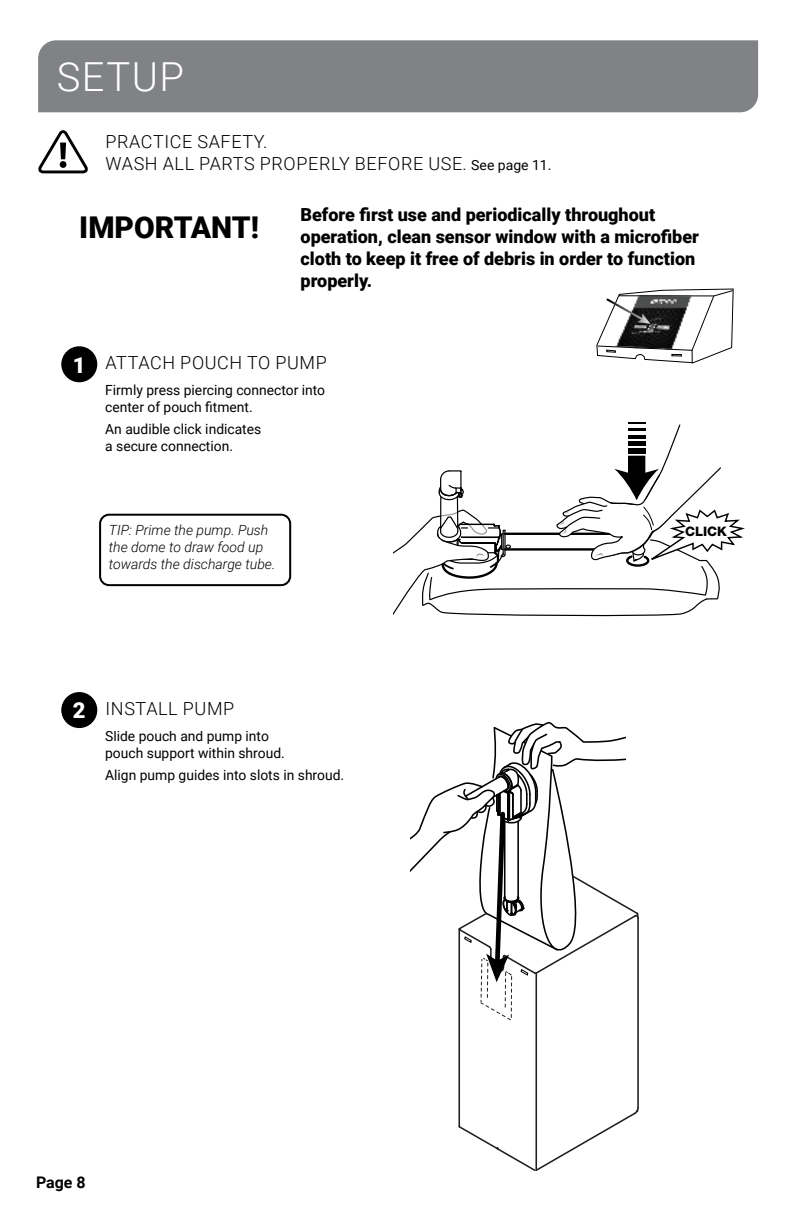
<style>
.page{position:relative;width:792px;height:1224px;background:#fff}
.page>*{position:absolute;margin:0;border:0;box-sizing:border-box;transform-origin:0 0}
.t1{font:300 40px "Roboto";letter-spacing:.035em;color:#fff}
.t2{font:900 30px "Roboto";color:#000}
.t3{font:900 18px/22px "Roboto";color:#000}
.t4{font:300 18px/22px "Roboto";letter-spacing:.035em;color:#000}
.t5{font:700 16px "Roboto";color:#000}
.t6{font:14px/17px "Roboto";color:#000}
.t7{font:italic 300 14px/17px "Roboto";color:#000}
.t8{font:800 13.2px "Helvetica Neue";color:#000}
.s1{font-weight:400;font-size:14px}
.s2{font-weight:900;font-size:22px;color:#fff}
</style>
<div class="page">
<div style="left:38px;top:40px;width:720px;height:72px;background:#808285"></div>
<svg style="left:38px;top:130px;width:50px;height:43px"></svg>
<div style="left:61px;top:346px;width:36px;height:36px;background:#000;border-radius:50%"></div>
<svg style="left:393px;top:422px;width:352px;height:195px"></svg>
<hr style="left:535px;top:973px;width:2px;height:197px;background:#231f20">
<hr style="left:458px;top:929px;width:2px;height:197px;background:#231f20">
<hr style="left:637px;top:918px;width:2px;height:190px;background:#231f20">
<svg style="left:458px;top:1106px;width:181px;height:65px"></svg>
<svg style="left:411px;top:722px;width:228px;height:299px"></svg>
<div style="left:61px;top:692px;width:36px;height:36px;background:#000;border-radius:50%"></div>
<div style="left:99px;top:514px;width:192px;height:72px;border:2px solid #000;border-radius:9px"></div>
<svg style="left:596px;top:288px;width:138px;height:76px"></svg>
<h1 class="t1" style="left:57px;top:49px;width:129px">SETUP</h1>
<p class="t4" style="left:105px;top:130px;width:448px">PRACTICE SAFETY.<br>WASH ALL PARTS PROPERLY BEFORE USE. <span class="s1">See page 11.</span></p>
<h2 class="t2" style="left:79px;top:207px;width:181px">IMPORTANT!</h2>
<p class="t3" style="left:301px;top:203px;width:400px">Before first use and periodically throughout operation, clean sensor window with a microfiber cloth to keep it free of debris in order to function properly.</p>
<p class="t4" style="left:73px;top:351px;width:255px"><span class="s2">1</span> ATTACH POUCH TO PUMP</p>
<p class="t6" style="left:105px;top:381px;width:221px">Firmly press piercing connector into center of pouch fitment.</p>
<p class="t6" style="left:105px;top:420px;width:158px">An audible click indicates a secure connection.</p>
<p class="t7" style="left:109px;top:521px;width:168px">TIP: Prime the pump. Push the dome to draw food up towards the discharge tube.</p>
<p class="t4" style="left:73px;top:697px;width:163px"><span class="s2">2</span> INSTALL PUMP</p>
<p class="t6" style="left:105px;top:727px;width:181px">Slide pouch and pump into pouch support within shroud.</p>
<p class="t6" style="left:105px;top:766px;width:241px">Align pump guides into slots in shroud.</p>
<p class="t5" style="left:36px;top:1171px;width:51px">Page 8</p>
<p class="t8" style="left:685px;top:523px;width:43px">CLICK</p>
</div>
